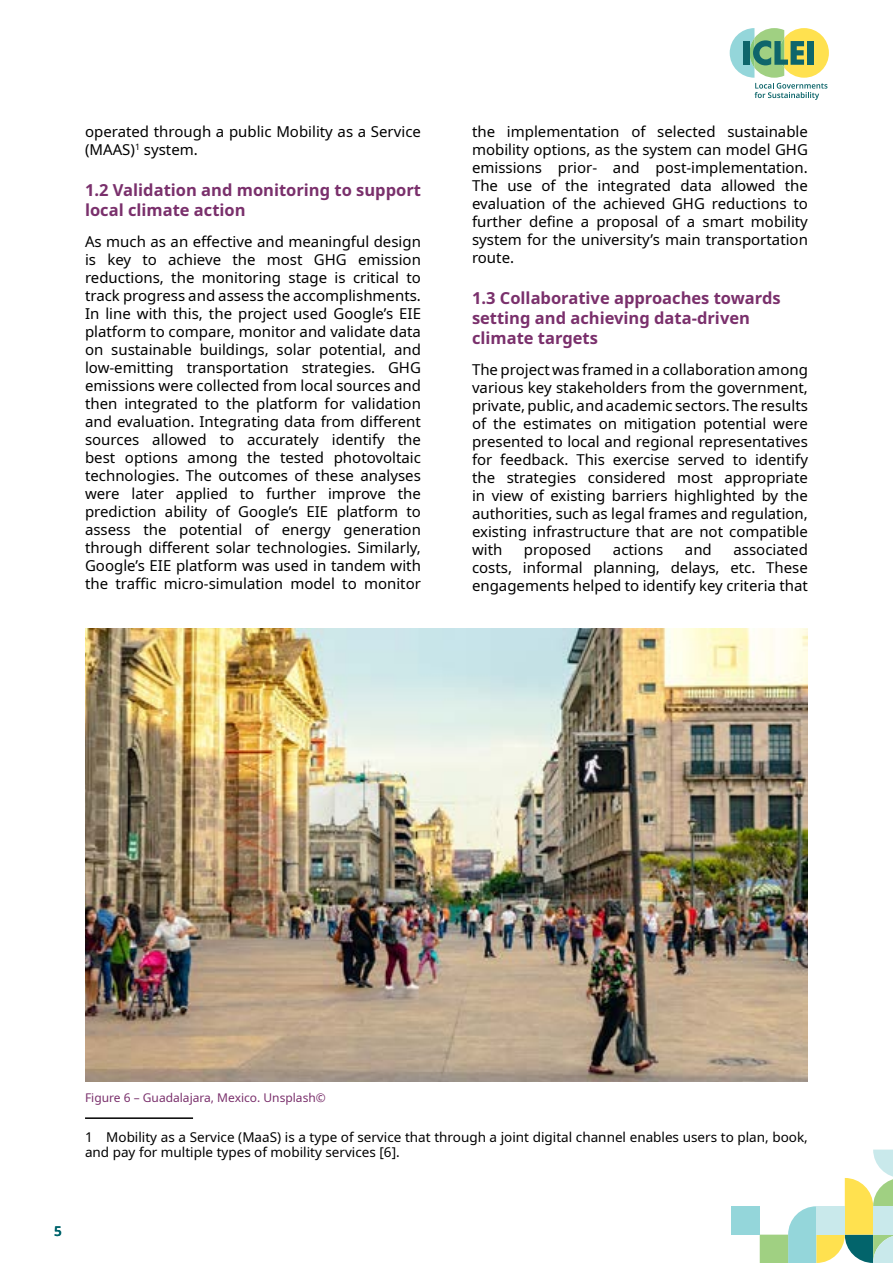
<style>
.page{position:relative;width:893px;height:1263px;background:#fff}
.page>*{position:absolute;margin:0;border:0;box-sizing:border-box;transform-origin:0 0}
.t1{font:700 16.5px/19.8px "Noto Sans";color:#7a306c}
.t2{font:15px/18px "Noto Sans";color:#000;text-align:justify}
.t3{font:13.5px/15px "Noto Sans";color:#000}
.t4{font:600 13.5px "Noto Sans";color:#00646c}
.t5{font:12px "Noto Sans";color:#7a306c}
</style>
<div class="page">
<svg style="left:730px;top:28px;width:99px;height:72px"></svg>
<div style="left:760px;top:1234px;width:28px;height:29px;background:#a0d082"></div>
<div style="left:731px;top:1206px;width:29px;height:28px;background:#94d6da"></div>
<svg style="left:788px;top:1149px;width:105px;height:114px"></svg>
<hr style="left:85px;top:1117px;width:108px;height:2px;background:#000">
<img style="left:85px;top:629px;width:723px;height:453px">
<p class="t2" style="left:85px;top:123px;width:337px">operated through a public Mobility as a Service (MAAS)<sup>1</sup> system.</p>
<p class="t1" style="left:85px;top:181px;width:337px">1.2 Validation and monitoring to support local climate action</p>
<p class="t2" style="left:85px;top:233px;width:337px">As much as an effective and meaningful design is key to achieve the most GHG emission reductions, the monitoring stage is critical to track progress and assess the accomplishments.<br>In line with this, the project used Google’s EIE platform to compare, monitor and validate data on sustainable buildings, solar potential, and low-emitting transportation strategies. GHG emissions were collected from local sources and then integrated to the platform for validation and evaluation. Integrating data from different sources allowed to accurately identify the best options among the tested photovoltaic technologies. The outcomes of these analyses were later applied to further improve the prediction ability of Google’s EIE platform to assess the potential of energy generation through different solar technologies. Similarly, Google’s EIE platform was used in tandem with the traffic micro-simulation model to monitor</p>
<p class="t2" style="left:472px;top:123px;width:337px">the implementation of selected sustainable mobility options, as the system can model GHG emissions prior- and post-implementation.<br>The use of the integrated data allowed the evaluation of the achieved GHG reductions to further define a proposal of a smart mobility system for the university’s main transportation route.</p>
<p class="t1" style="left:472px;top:289px;width:310px">1.3 Collaborative approaches towards setting and achieving data-driven climate targets</p>
<p class="t2" style="left:472px;top:361px;width:337px">The project was framed in a collaboration among various key stakeholders from the government, private, public, and academic sectors. The results of the estimates on mitigation potential were presented to local and regional representatives for feedback. This exercise served to identify the strategies considered most appropriate in view of existing barriers highlighted by the authorities, such as legal frames and regulation, existing infrastructure that are not compatible with</p>
<p class="t2" style="left:472px;top:541px;width:337px;text-indent:261px">associated costs, informal planning, delays, etc. These engagements helped to identify key criteria that</p>
<p class="t2" style="left:524px;top:541px;width:69px">proposed</p>
<p class="t2" style="left:613px;top:541px;width:52px">actions</p>
<p class="t2" style="left:685px;top:541px;width:28px">and</p>
<p class="t5" style="left:85px;top:1089px;width:242px">Figure 6 – Guadalajara, Mexico. Unsplash©</p>
<p class="t3" style="left:85px;top:1129px;width:724px">1 Mobility as a Service (MaaS) is a type of service that through a joint digital channel enables users to plan, book, and pay for multiple types of mobility services [6].</p>
<p class="t4" style="left:54px;top:1222px;width:9px">5</p>
</div>
